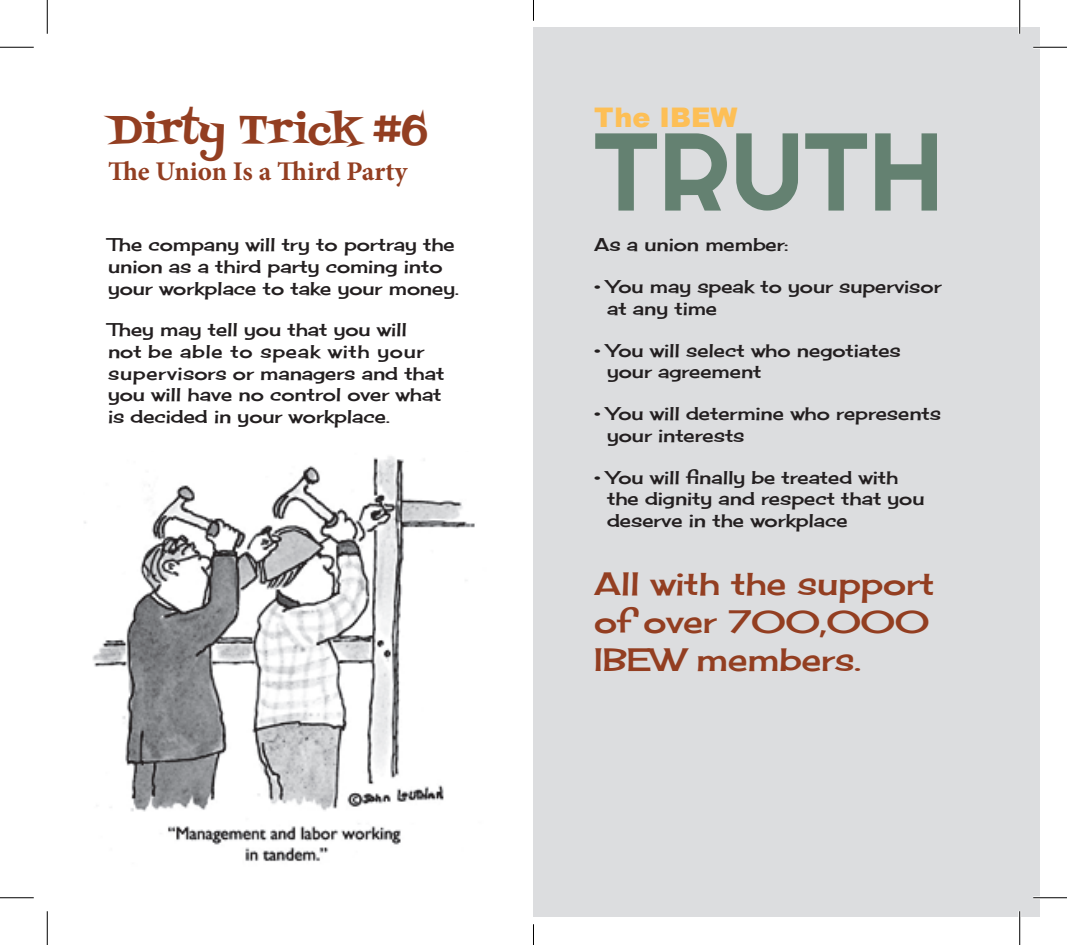
<style>
.page{position:relative;width:1067px;height:945px;background:#fff}
.page>*{position:absolute;margin:0;border:0;box-sizing:border-box;transform-origin:0 0}
.t1{font:110.25px "Righteous";color:#648171}
.t2{font:40.5px "Fontdiner Swanky";letter-spacing:-.005em;color:#933e21}
.t3{font:31.5px/37.8px "Cherry Cream Soda";color:#933e21}
.t4{font:700 27px "Minion Pro";letter-spacing:-.005em;color:#933e21}
.t5{font:900 27px "Arial";color:#fdbf56}
.t6{font:18px/21.6px "Cherry Cream Soda";color:#231f20}
</style>
<div class="page">
<div style="left:533px;top:27px;width:507px;height:889px;background:#dcdddf"></div>
<img style="left:84px;top:456px;width:391px;height:406px">
<hr style="left:1033px;top:46px;width:33px;height:3px;background:#fff">
<hr style="left:1033px;top:896px;width:33px;height:3px;background:#fff">
<hr style="left:1018px;top:0;width:3px;height:34px;background:#fff">
<hr style="left:1018px;top:911px;width:3px;height:34px;background:#fff">
<hr style="left:0;top:47px;width:34px;height:1px;background:#000">
<hr style="left:1033px;top:47px;width:33px;height:1px;background:#000">
<hr style="left:0;top:897px;width:34px;height:1px;background:#000">
<hr style="left:1033px;top:897px;width:33px;height:1px;background:#000">
<hr style="left:47px;top:0;width:1px;height:34px;background:#000">
<hr style="left:47px;top:911px;width:1px;height:34px;background:#000">
<hr style="left:1019px;top:0;width:1px;height:34px;background:#000">
<hr style="left:1019px;top:911px;width:1px;height:34px;background:#000">
<svg style="left:533px;top:0;width:1px;height:20px"></svg>
<svg style="left:533px;top:925px;width:1px;height:20px"></svg>
<h2 class="t2" style="left:108px;top:101px;width:320px">Dirty Trick #6</h2>
<h3 class="t4" style="left:108px;top:152px;width:301px">The Union Is a Third Party</h3>
<p class="t6" style="left:108px;top:234px;width:352px">The company will try to portray the union as a third party coming into your workplace to take your money.</p>
<p class="t6" style="left:108px;top:319px;width:338px">They may tell you that you will not be able to speak with your supervisors or managers and that you will have no control over what is decided in your workplace.</p>
<h3 class="t5" style="left:594px;top:98px;width:145px">The IBEW</h3>
<h1 class="t1" style="left:594px;top:102px;width:351px">truth</h1>
<p class="t6" style="left:594px;top:234px;width:195px">As a union member:</p>
<p class="t6" style="left:607px;top:276px;width:336px;text-indent:-13px">• You may speak to your supervisor at any time</p>
<p class="t6" style="left:607px;top:339px;width:295px;text-indent:-13px">• You will select who negotiates your agreement</p>
<p class="t6" style="left:607px;top:403px;width:335px;text-indent:-13px">• You will determine who represents your interests</p>
<p class="t6" style="left:607px;top:466px;width:319px;text-indent:-13px">• You will finally be treated with the dignity and respect that you deserve in the workplace</p>
<h3 class="t3" style="left:594px;top:564px;width:341px">All with the support of over 700,000<br>IBEW members.</h3>
</div>
